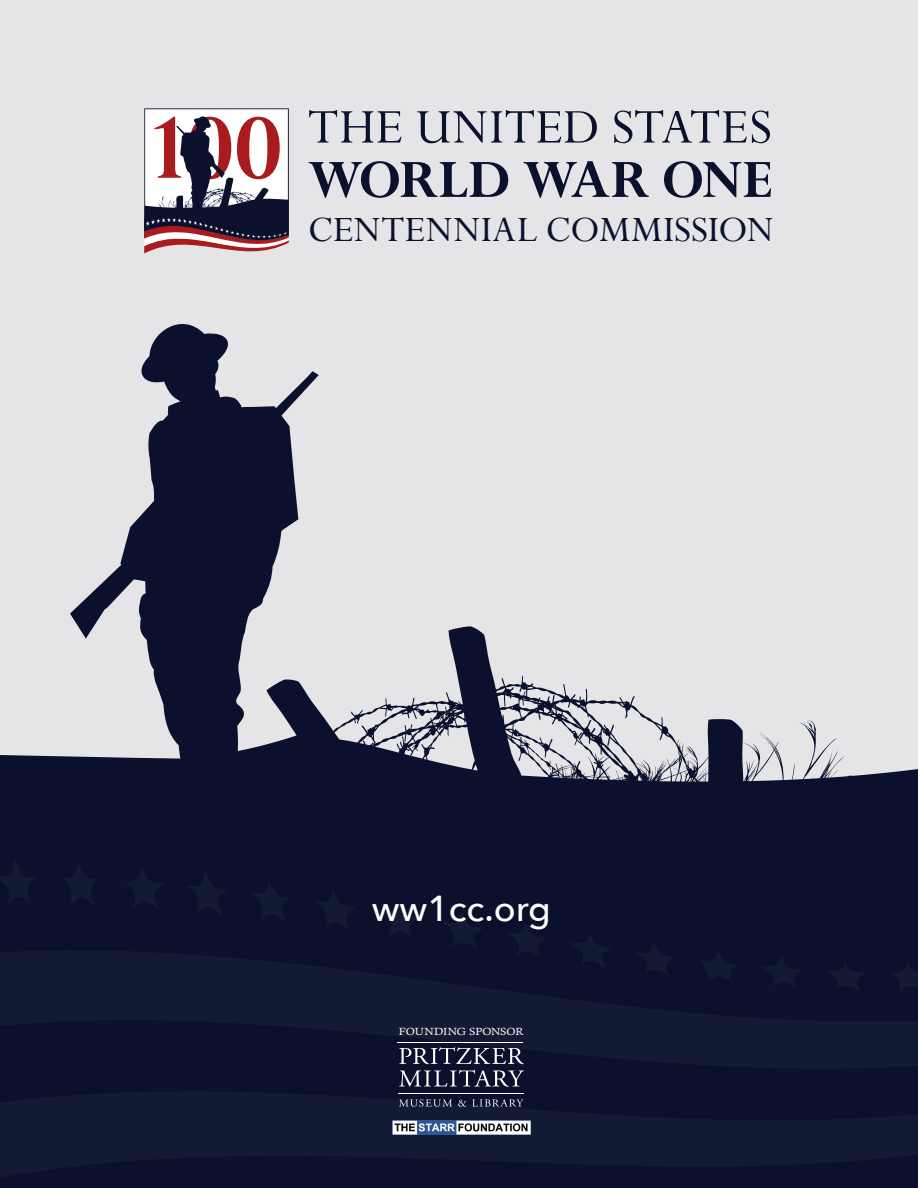
<style>
.page{position:relative;width:918px;height:1188px;background:#fff}
.page>*{position:absolute;margin:0;border:0;box-sizing:border-box;transform-origin:0 0}
.t1{font:700 59.55px "Perpetua";letter-spacing:-.02em;color:#0b112c}
.t2{font:54.6px "Perpetua";letter-spacing:.005em;color:#0b112c}
.t3{font:40.05px "Perpetua";color:#0b112c}
.t4{font:500 36px "Avenir Next";color:#fff}
.t5{font:10.35px "Calisto";letter-spacing:-.01em;color:#fff;scale:1.11 1}
.s1{font-weight:700;font-size:101.7px;color:#aa1b1e}
</style>
<div class="page">
<div style="left:0;top:0;width:918px;height:799px;background:#e5e5e8"></div>
<svg style="left:144px;top:108px;width:145px;height:146px;background:#a9a1aa"></svg>
<svg style="left:0;top:626px;width:918px;height:179px"></svg>
<svg style="left:141px;top:324px;width:87px;height:47px"></svg>
<svg style="left:138px;top:639px;width:148px;height:166px;fill:#0b112c"></svg>
<svg style="left:70px;top:371px;width:249px;height:268px"></svg>
<svg style="left:120px;top:499px;width:42px;height:85px"></svg>
<svg style="left:244px;top:406px;width:54px;height:128px;background:#242942"></svg>
<div style="left:0;top:805px;width:918px;height:383px;background:#0b112c"></div>
<img style="left:392px;top:1120px;width:138px;height:14px">
<hr style="left:399px;top:1093px;width:125px;height:1px;background:#fff">
<svg style="left:399px;top:1047px;width:125px;height:17px"></svg>
<svg style="left:399px;top:1070px;width:125px;height:17px"></svg>
<svg style="left:399px;top:1099px;width:53px;height:8px"></svg>
<svg style="left:458px;top:1099px;width:65px;height:8px"></svg>
<hr style="left:398px;top:1042px;width:125px;height:1px;background:#fff">
<p class="t2" style="left:146px;top:92px;width:627px"><span class="s1">100</span> THE UNITED STATES</p>
<p class="t1" style="left:308px;top:142px;width:466px">WORLD WAR ONE</p>
<p class="t3" style="left:308px;top:205px;width:468px">CENTENNIAL COMMISSION</p>
<p class="t4" style="left:372px;top:878px;width:181px">ww1cc.org</p>
<p class="t5" style="left:399px;top:1026px;width:114px">FOUNDING SPONSOR</p>
</div>
